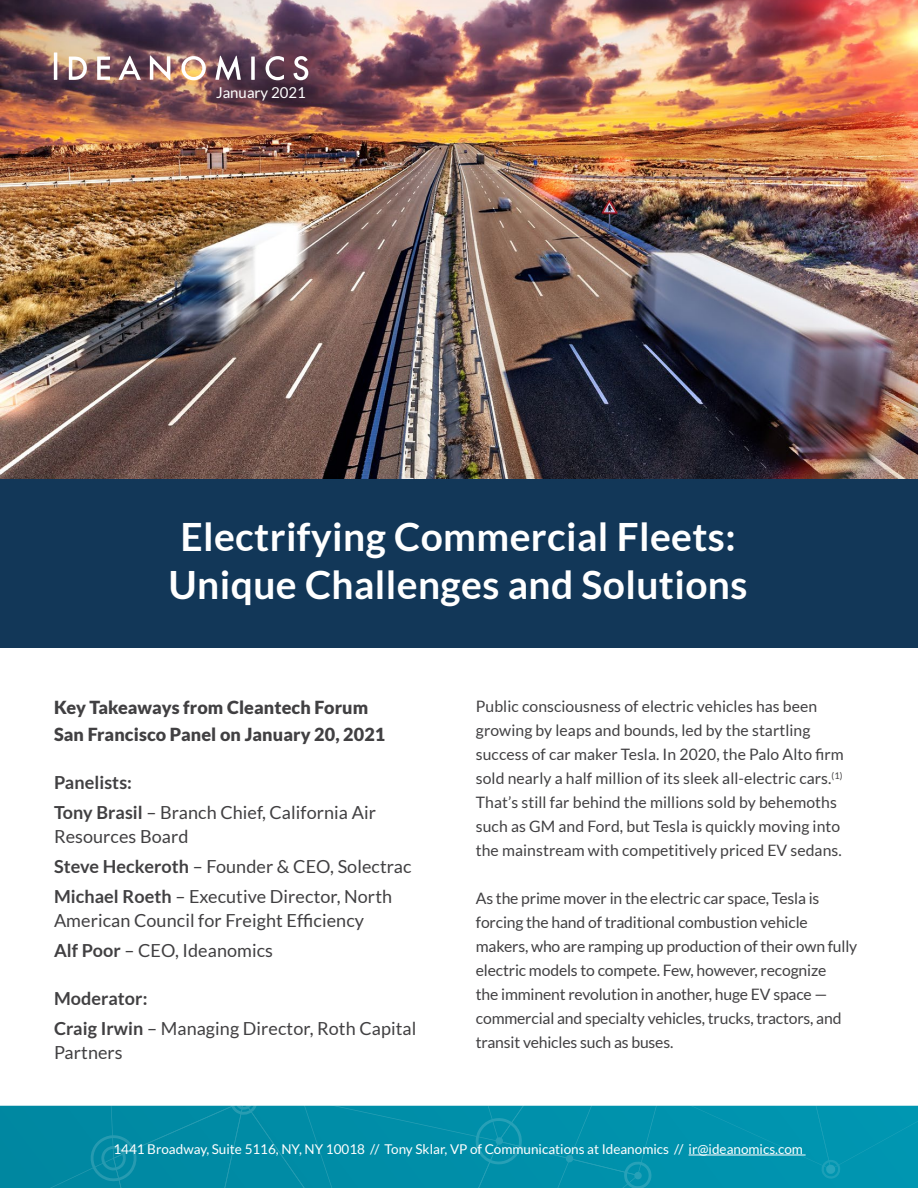
<style>
.page{position:relative;width:918px;height:1188px;background:#fff}
.page>*{position:absolute;margin:0;border:0;box-sizing:border-box;transform-origin:0 0}
.t1{font:700 39px/48px "Lato";letter-spacing:.01em;color:#fff;text-align:center}
.t2{font:18px/30px "Lato";letter-spacing:.005em;color:#414042}
.t3{font:900 18px/27px "Lato";letter-spacing:.005em;color:#414042}
.t4{font:15.75px/24px "Lato";letter-spacing:-.01em;color:#414042}
.t5{font:15px "Lato";color:#fff}
.t6{font:13.5px "Lato";color:#fff}
.s1{font-weight:700}
</style>
<div class="page">
<img style="left:0;top:0;width:918px;height:479px">
<svg style="left:181px;top:56px;width:25px;height:24px"></svg>
<svg style="left:54px;top:52px;width:3px;height:28px"></svg>
<svg style="left:69px;top:57px;width:18px;height:23px"></svg>
<svg style="left:97px;top:57px;width:13px;height:23px"></svg>
<svg style="left:119px;top:56px;width:22px;height:24px"></svg>
<svg style="left:150px;top:55px;width:20px;height:25px"></svg>
<svg style="left:251px;top:57px;width:4px;height:23px"></svg>
<svg style="left:266px;top:56px;width:18px;height:24px"></svg>
<svg style="left:293px;top:56px;width:15px;height:24px"></svg>
<svg style="left:215px;top:56px;width:26px;height:24px"></svg>
<svg style="left:0;top:1105px;width:918px;height:83px;background:#0390aa"></svg>
<hr style="left:689px;top:1155px;width:117px;height:1px;background:#fff">
<div style="left:0;top:479px;width:918px;height:169px;background:#123758"></div>
<p class="t5" style="left:216px;top:85px;width:91px">January 2021</p>
<h1 class="t1" style="left:169px;top:512px;width:580px">Electrifying Commercial Fleets:<br>Unique Challenges and Solutions</h1>
<p class="t3" style="left:54px;top:693px;width:333px">Key Takeaways from Cleantech Forum<br>San Francisco Panel on January 20, 2021</p>
<p class="t2" style="left:54px;top:767px;width:324px"><span class="s1">Panelists:<br>Tony Brasil</span> – Branch Chief, California Air</p>
<p class="t2" style="left:54px;top:821px;width:359px">Resources Board<br><span class="s1">Steve Heckeroth</span> – Founder &amp; CEO, Solectrac<br><span class="s1">Michael Roeth</span> – Executive Director, North</p>
<p class="t2" style="left:54px;top:905px;width:312px">American Council for Freight Efficiency<br><span class="s1">Alf Poor</span> – CEO, Ideanomics</p>
<p class="t2" style="left:54px;top:983px;width:364px"><span class="s1">Moderator:<br>Craig Irwin</span> – Managing Director, Roth Capital</p>
<p class="t2" style="left:54px;top:1037px;width:70px">Partners</p>
<p class="t4" style="left:476px;top:694px;width:369px">Public consciousness of electric vehicles has been growing by leaps and bounds, led by the startling success of car maker Tesla. In 2020, the Palo Alto firm sold nearly a half million of its sleek all-electric cars.<sup>(1)<br></sup>That’s still far behind the millions sold by behemoths such as GM and Ford, but Tesla is quickly moving into the mainstream with competitively priced EV sedans.</p>
<p class="t4" style="left:476px;top:886px;width:383px">As the prime mover in the electric car space, Tesla is forcing the hand of traditional combustion vehicle makers, who are ramping up production of their own fully electric models to compete. Few, however, recognize<br>the imminent revolution in another, huge EV space — commercial and specialty vehicles, trucks, tractors, and transit vehicles such as buses.</p>
<p class="t6" style="left:113px;top:1142px;width:691px">1441 Broadway, Suite 5116, NY, NY 10018 // Tony Sklar, VP of Communications at Ideanomics // ir@ideanomics.com</p>
</div>
